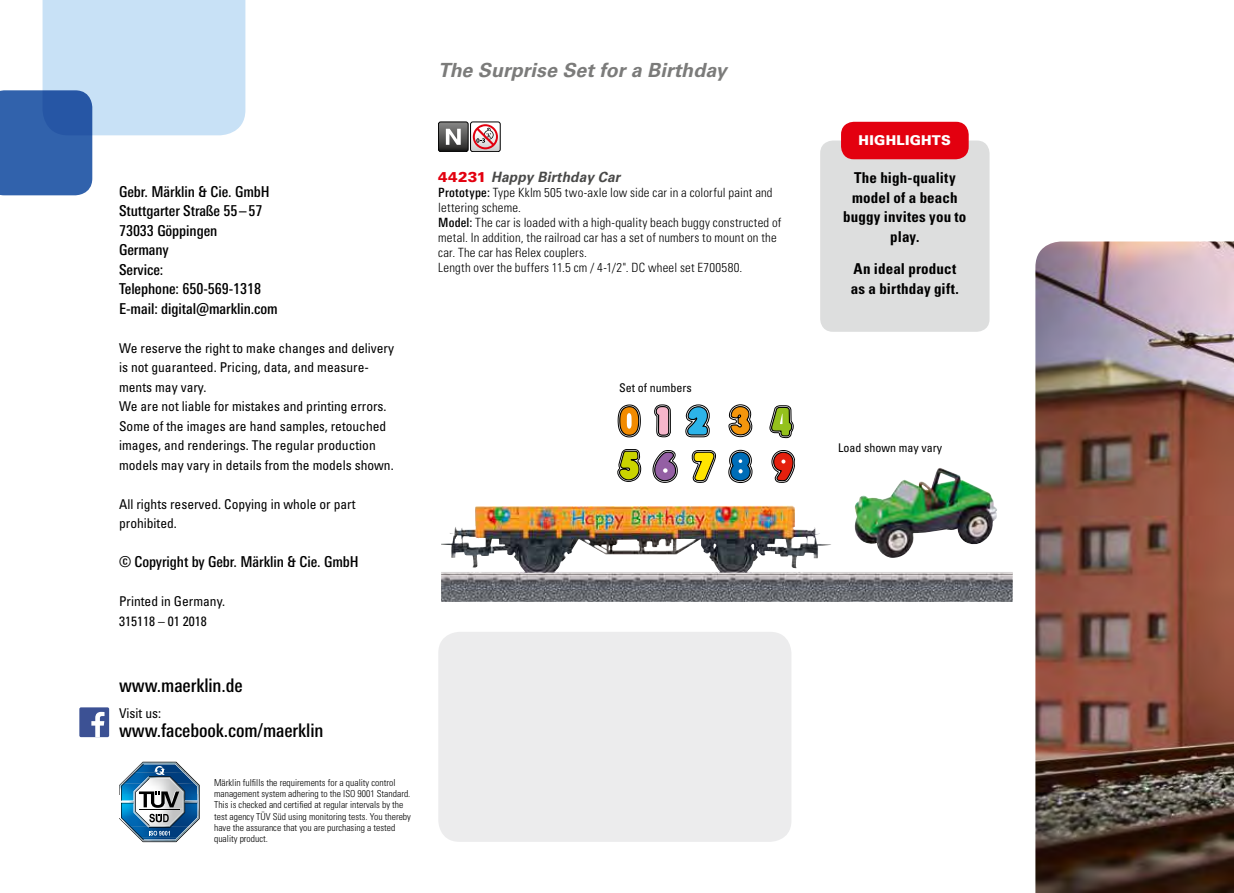
<style>
.page{position:relative;width:1234px;height:893px;background:#fff}
.page>*{position:absolute;margin:0;border:0;box-sizing:border-box;transform-origin:0 0}
.t1{font:italic 700 19.5px "Univers LT Std";letter-spacing:.005em;color:#7b7b7a}
.t2{font:500 condensed 18.75px "Univers Next Pro";letter-spacing:-.005em;color:#000}
.t3{font:500 condensed 15px/19.5px "Univers Next Pro";letter-spacing:-.005em;color:#000}
.t4{font:700 condensed 15px/19.5px "Univers LT Std";letter-spacing:.01em;color:#000;text-align:center}
.t5{font:italic 700 14.25px "Univers LT Std";letter-spacing:.015em;color:#494948;scale:.96 1}
.t6{font:condensed 13.5px/19.5px "Univers LT Std";color:#000}
.t7{font:900 13.5px "Univers LT Std";letter-spacing:.02em;color:#fff}
.t8{font:300 condensed 12.75px/15px "Univers LT Std";letter-spacing:.015em;color:#000}
.t9{font:condensed 12px "Univers LT Std";color:#000}
.t10{font:300 condensed 9.6px/11.2px "Univers LT Std";color:#000}
.s1{font-weight:900;font-style:normal;color:#e3000f}
.s2{font-family:"Univers Next Pro";font-weight:500}
</style>
<div class="page">
<img style="left:1035px;top:241px;width:198px;height:652px">
<svg style="left:0;top:0;width:245px;height:195px"></svg>
<svg style="left:119px;top:762px;width:81px;height:80px"></svg>
<div style="left:438px;top:632px;width:353px;height:210px;background:#ececed;border-radius:21px"></div>
<div style="left:79px;top:707px;width:30px;height:30px;background:#3c5194;border-radius:2px"></div>
<svg style="left:91px;top:712px;width:13px;height:25px"></svg>
<img style="left:441px;top:506px;width:571px;height:96px">
<svg style="left:438px;top:122px;width:62px;height:30px"></svg>
<div style="left:820px;top:141px;width:169px;height:191px;background:#dddede;border-radius:13px"></div>
<div style="left:840px;top:122px;width:128px;height:37px;background:#e3000f;border-radius:13px"></div>
<svg style="left:617px;top:404px;width:24px;height:78px"></svg>
<svg style="left:652px;top:404px;width:142px;height:79px"></svg>
<img style="left:853px;top:468px;width:144px;height:90px">
<h1 class="t1" style="left:438px;top:58px;width:290px">The Surprise Set for a Birthday</h1>
<p class="t3" style="left:119px;top:182px;width:160px">Gebr. Märklin &amp; Cie. GmbH<br>Stuttgarter Straße 55–57<br>73033 Göppingen<br>Germany<br>Service:<br>Telephone: 650-569-1318<br>E-mail: digital@marklin.com</p>
<p class="t6" style="left:119px;top:338px;width:276px">We reserve the right to make changes and delivery is not guaranteed. Pricing, data, and measure&shy;ments may vary.<br>We are not liable for mistakes and printing errors.<br>Some of the images are hand samples, retouched images, and renderings. The regular production models may vary in details from the models shown.</p>
<p class="t6" style="left:119px;top:494px;width:238px">All rights reserved. Copying in whole or part prohibited.</p>
<p class="t3" style="left:119px;top:552px;width:241px">© Copyright by Gebr. Märklin &amp; Cie. GmbH</p>
<p class="t6" style="left:119px;top:592px;width:107px">Printed in Germany.<br>315118 – 01 2018</p>
<h2 class="t2" style="left:119px;top:674px;width:125px">www.maerklin.de</h2>
<p class="t6" style="left:119px;top:703px;width:43px">Visit us:</p>
<h2 class="t2" style="left:119px;top:719px;width:206px">www.facebook.com/maerklin</h2>
<p class="t10" style="left:214px;top:777px;width:198px">Märklin fulfills the requirements for a quality control management system adhering to the ISO 9001 Standard.<br>This is checked and certified at regular intervals by the test agency TÜV Süd using monitoring tests. You thereby have the assurance that you are purchasing a tested quality product.</p>
<p class="t5" style="left:438px;top:168px;width:191px"><span class="s1">44231</span> Happy Birthday Car</p>
<p class="t8" style="left:438px;top:185px;width:344px"><span class="s2">Prototype:</span> Type Kklm 505 two-axle low side car in a colorful paint and lettering scheme.<br><span class="s2">Model:</span> The car is loaded with a high-quality beach buggy constructed of metal. In addition, the railroad car has a set of numbers to mount on the car. The car has Relex couplers.<br>Length over the buffers 11.5 cm / 4-1/2". DC wheel set E700580.</p>
<p class="t9" style="left:619px;top:380px;width:74px">Set of numbers</p>
<p class="t7" style="left:858px;top:132px;width:94px">HIGHLIGHTS</p>
<p class="t4" style="left:843px;top:168px;width:125px">The high-quality model of a beach buggy invites you to play.</p>
<p class="t4" style="left:850px;top:259px;width:109px;text-align:left">An ideal product as a birthday gift.</p>
<p class="t9" style="left:838px;top:440px;width:105px">Load shown may vary</p>
</div>
